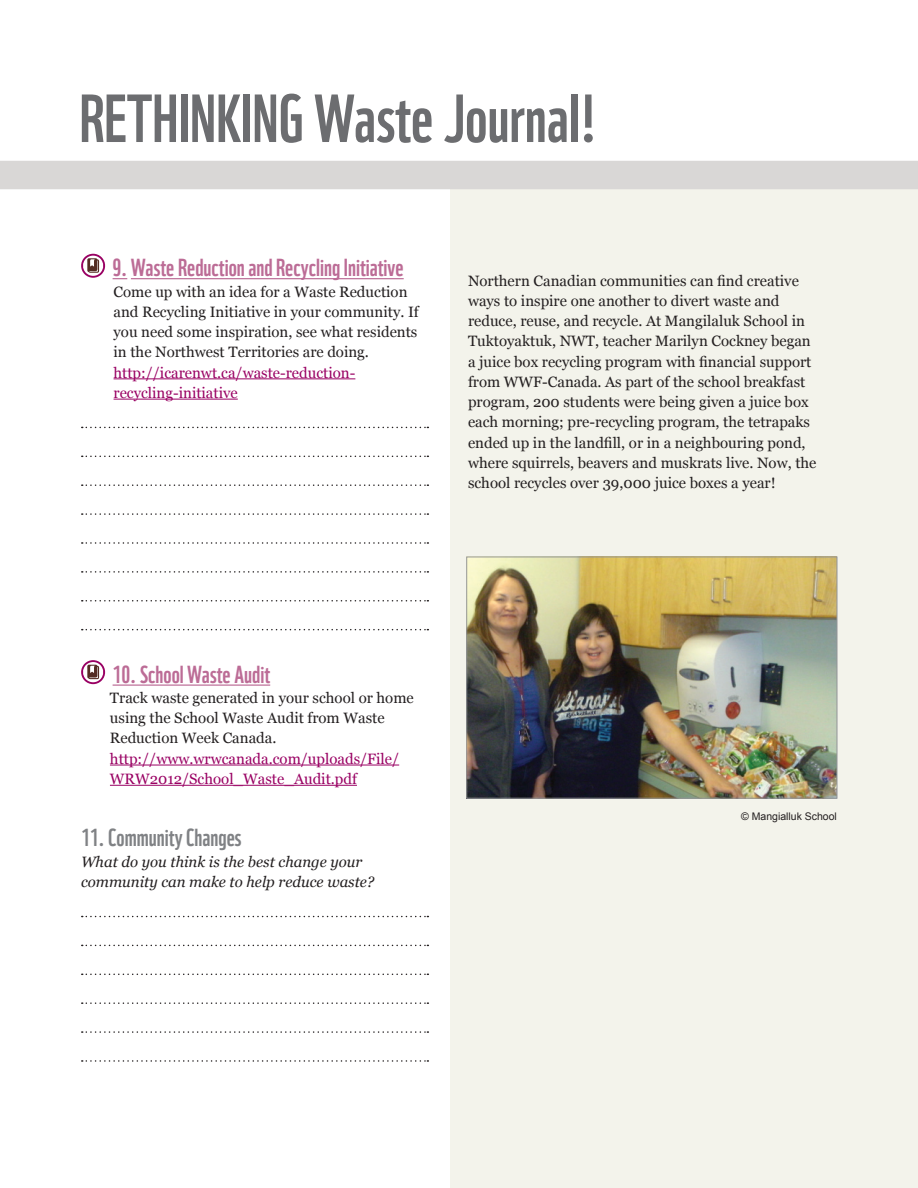
<style>
.page{position:relative;width:918px;height:1188px;background:#fff}
.page>*{position:absolute;margin:0;border:0;box-sizing:border-box;transform-origin:0 0}
.t1{font:66px "WWF";color:#6c6d70}
.Video_Link{font:24px "WWF";color:#bc6c96}
.Video_Link-2{font:24px "WWF";color:#808285}
.body{font:15px/20.2px "Georgia";color:#231f20}
.body-2{font:italic 15px/20.2px "Georgia";color:#231f20}
.Photo_Credits{font:10.5px "Arial";color:#231f20}
.s1{color:#990163}
</style>
<div class="page">
<div style="left:450px;top:188px;width:468px;height:1000px;background:#f3f3eb"></div>
<div style="left:0;top:161px;width:918px;height:28px;background:#d9d7d6"></div>
<svg style="left:113px;top:278px;width:14px;height:1px"></svg>
<hr style="left:131px;top:278px;width:273px;height:1px;background:#bc6c96">
<hr style="left:114px;top:378px;width:241px;height:1px;background:#990163">
<hr style="left:114px;top:399px;width:124px;height:1px;background:#990163">
<svg style="left:82px;top:427px;width:346px;height:1px"></svg>
<svg style="left:82px;top:456px;width:346px;height:1px"></svg>
<svg style="left:82px;top:484px;width:346px;height:2px"></svg>
<svg style="left:82px;top:513px;width:346px;height:2px"></svg>
<svg style="left:82px;top:542px;width:346px;height:2px"></svg>
<svg style="left:82px;top:571px;width:346px;height:2px"></svg>
<svg style="left:82px;top:600px;width:346px;height:2px"></svg>
<svg style="left:82px;top:629px;width:346px;height:1px"></svg>
<hr style="left:113px;top:685px;width:157px;height:1px;background:#bc6c96">
<hr style="left:110px;top:765px;width:289px;height:1px;background:#990163">
<hr style="left:110px;top:785px;width:247px;height:1px;background:#990163">
<svg style="left:82px;top:916px;width:346px;height:1px"></svg>
<svg style="left:82px;top:945px;width:346px;height:1px"></svg>
<svg style="left:82px;top:974px;width:346px;height:1px"></svg>
<svg style="left:82px;top:1002px;width:346px;height:2px"></svg>
<svg style="left:82px;top:1031px;width:346px;height:2px"></svg>
<svg style="left:82px;top:1060px;width:346px;height:2px"></svg>
<svg style="left:81px;top:254px;width:24px;height:24px"></svg>
<svg style="left:81px;top:660px;width:24px;height:24px"></svg>
<img style="left:468px;top:559px;width:367px;height:238px">
<div style="left:466px;top:557px;width:371px;height:242px;border:1px solid #939598"></div>
<h1 class="t1" style="left:79px;top:67px;width:520px">RETHINKING Waste Journal!</h1>
<p class="Video_Link" style="left:113px;top:249px;width:293px">9.Waste Reduction and Recycling Initiative</p>
<p class="body" style="left:114px;top:282px;width:307px">Come up with an idea for a Waste Reduction and Recycling Initiative in your community. If you need some inspiration, see what residents in the Northwest Territories are doing. <span class="s1">http://icarenwt.ca/waste-reduction&shy;recycling-initiative</span></p>
<p class="body" style="left:468px;top:271px;width:350px">Northern Canadian communities can find creative ways to inspire one another to divert waste and reduce, reuse, and recycle. At Mangilaluk School in Tuktoyaktuk, NWT, teacher Marilyn Cockney began a juice box recycling program with financial support from WWF-Canada. As part of the school breakfast program, 200 students were being given a juice box each morning; pre-recycling program, the tetrapaks ended up in the landfill, or in a neighbouring pond, where squirrels, beavers and muskrats live. Now, the school recycles over 39,000 juice boxes a year!</p>
<p class="Video_Link" style="left:113px;top:655px;width:159px">10. School Waste Audit</p>
<p class="body" style="left:110px;top:688px;width:305px">Track waste generated in your school or home using the School Waste Audit from Waste Reduction Week Canada. <span class="s1">http://www.wrwcanada.com/uploads/File/ WRW2012/School_Waste_Audit.pdf</span></p>
<p class="Video_Link-2" style="left:81px;top:819px;width:162px">11. Community Changes</p>
<p class="body-2" style="left:81px;top:851px;width:295px">What do you think is the best change your community can make to help reduce waste?</p>
<p class="Photo_Credits" style="left:741px;top:809px;width:97px">© Mangialluk School</p>
</div>
